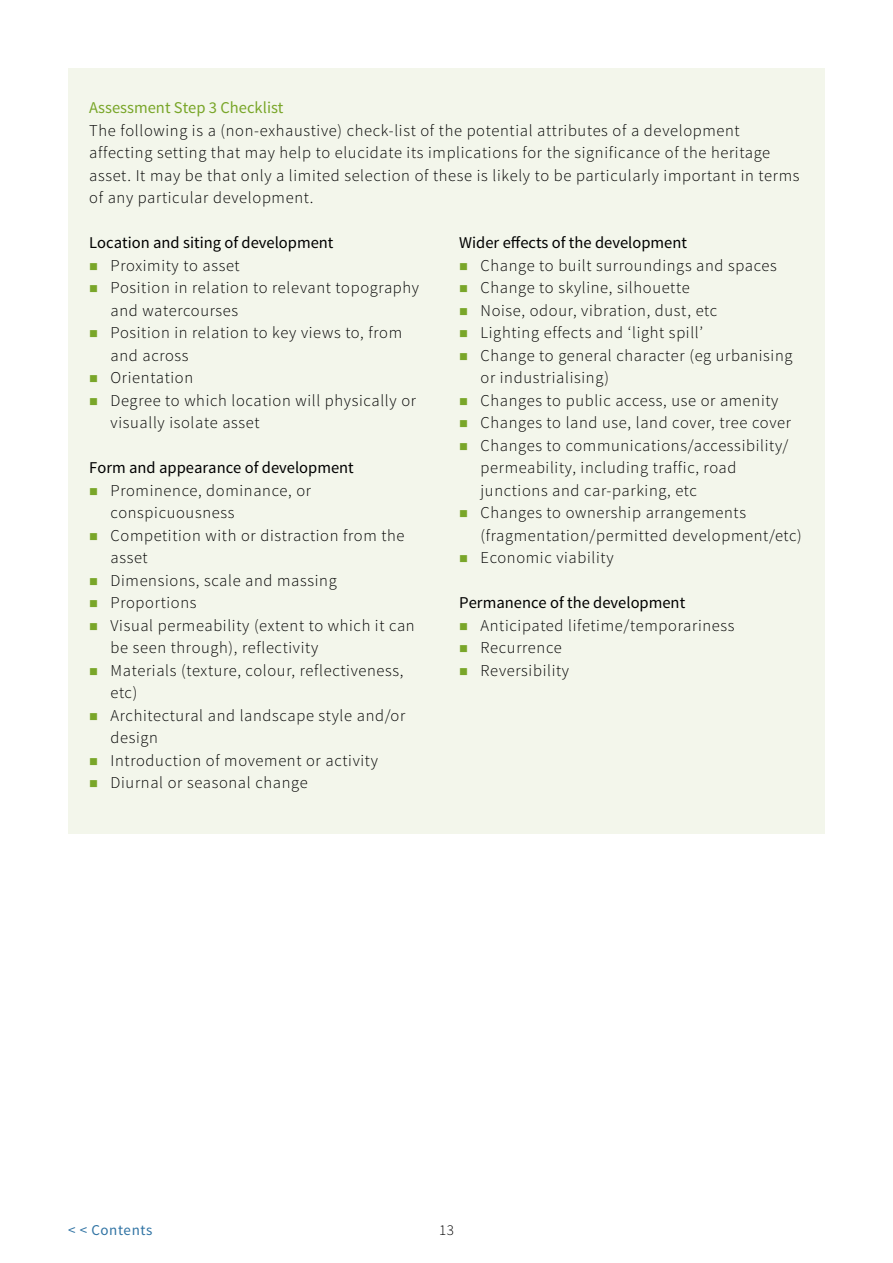
<style>
.page{position:relative;width:893px;height:1263px;background:#fff}
.page>*{position:absolute;margin:0;border:0;box-sizing:border-box;transform-origin:0 0}
.t1{font:300 16.5px/22.5px "Source Sans Pro";letter-spacing:.04em;color:#000}
.t2{font:16.5px "Source Sans Pro";color:#000}
.t3{font:16.5px "Source Sans Pro";color:#79a629}
.t4{font:15px "Source Sans Pro";letter-spacing:.04em;color:#3174a4}
.t5{font:300 15px "Source Sans Pro";color:#000}
</style>
<div class="page">
<div style="left:68px;top:68px;width:757px;height:765px;background:#f3f6eb"></div>
<h4 class="t3" style="left:89px;top:97px;width:196px">Assessment Step 3 Checklist</h4>
<p class="t1" style="left:89px;top:119px;width:712px">The following is a (non-exhaustive) check-list of the potential attributes of a development affecting setting that may help to elucidate its implications for the significance of the heritage asset. It may be that only a limited selection of these is likely to be particularly important in terms</p>
<p class="t1" style="left:89px;top:186px;width:226px">of any particular development.</p>
<p class="t2" style="left:89px;top:232px;width:246px">Location and siting of development</p>
<p class="t1" style="left:111px;top:254px;width:131px">Proximity to asset</p>
<p class="t1" style="left:111px;top:276px;width:310px">Position in relation to relevant topography and watercourses</p>
<p class="t1" style="left:111px;top:321px;width:293px">Position in relation to key views to, from and across</p>
<p class="t1" style="left:111px;top:366px;width:84px">Orientation</p>
<p class="t1" style="left:111px;top:389px;width:307px">Degree to which location will physically or visually isolate asset</p>
<p class="t2" style="left:89px;top:457px;width:266px">Form and appearance of development</p>
<p class="t1" style="left:111px;top:479px;width:202px">Prominence, dominance, or conspicuousness</p>
<p class="t1" style="left:111px;top:524px;width:295px">Competition with or distraction from the asset</p>
<p class="t1" style="left:111px;top:569px;width:228px">Dimensions, scale and massing</p>
<p class="t1" style="left:111px;top:591px;width:87px">Proportions</p>
<p class="t1" style="left:111px;top:614px;width:306px">Visual permeability (extent to which it can be seen through), reflectivity</p>
<p class="t1" style="left:111px;top:659px;width:294px">Materials (texture, colour, reflectiveness, etc)</p>
<p class="t1" style="left:111px;top:704px;width:296px">Architectural and landscape style and/or design</p>
<p class="t1" style="left:111px;top:749px;width:269px">Introduction of movement or activity</p>
<p class="t1" style="left:111px;top:771px;width:199px">Diurnal or seasonal change</p>
<p class="t2" style="left:459px;top:232px;width:229px">Wider effects of the development</p>
<p class="t1" style="left:480px;top:254px;width:298px">Change to built surroundings and spaces</p>
<p class="t1" style="left:480px;top:276px;width:211px">Change to skyline, silhouette</p>
<p class="t1" style="left:480px;top:299px;width:238px">Noise, odour, vibration, dust, etc</p>
<p class="t1" style="left:480px;top:321px;width:224px">Lighting effects and ‘light spill’</p>
<p class="t1" style="left:480px;top:344px;width:313px">Change to general character (eg urbanising or industrialising)</p>
<p class="t1" style="left:480px;top:389px;width:299px">Changes to public access, use or amenity</p>
<p class="t1" style="left:480px;top:411px;width:312px">Changes to land use, land cover, tree cover</p>
<p class="t1" style="left:480px;top:434px;width:309px">Changes to communications/accessibility/ permeability, including traffic, road junctions and car-parking, etc</p>
<p class="t1" style="left:480px;top:501px;width:323px">Changes to ownership arrangements (fragmentation/permitted development/etc)</p>
<p class="t1" style="left:480px;top:546px;width:135px">Economic viability</p>
<p class="t2" style="left:459px;top:592px;width:227px">Permanence of the development</p>
<p class="t1" style="left:480px;top:614px;width:256px">Anticipated lifetime/temporariness</p>
<p class="t1" style="left:480px;top:636px;width:83px">Recurrence</p>
<p class="t1" style="left:480px;top:659px;width:90px">Reversibility</p>
<p class="t4" style="left:68px;top:1220px;width:86px">&lt; &lt; Contents</p>
<p class="t5" style="left:439px;top:1220px;width:16px">13</p>
</div>
